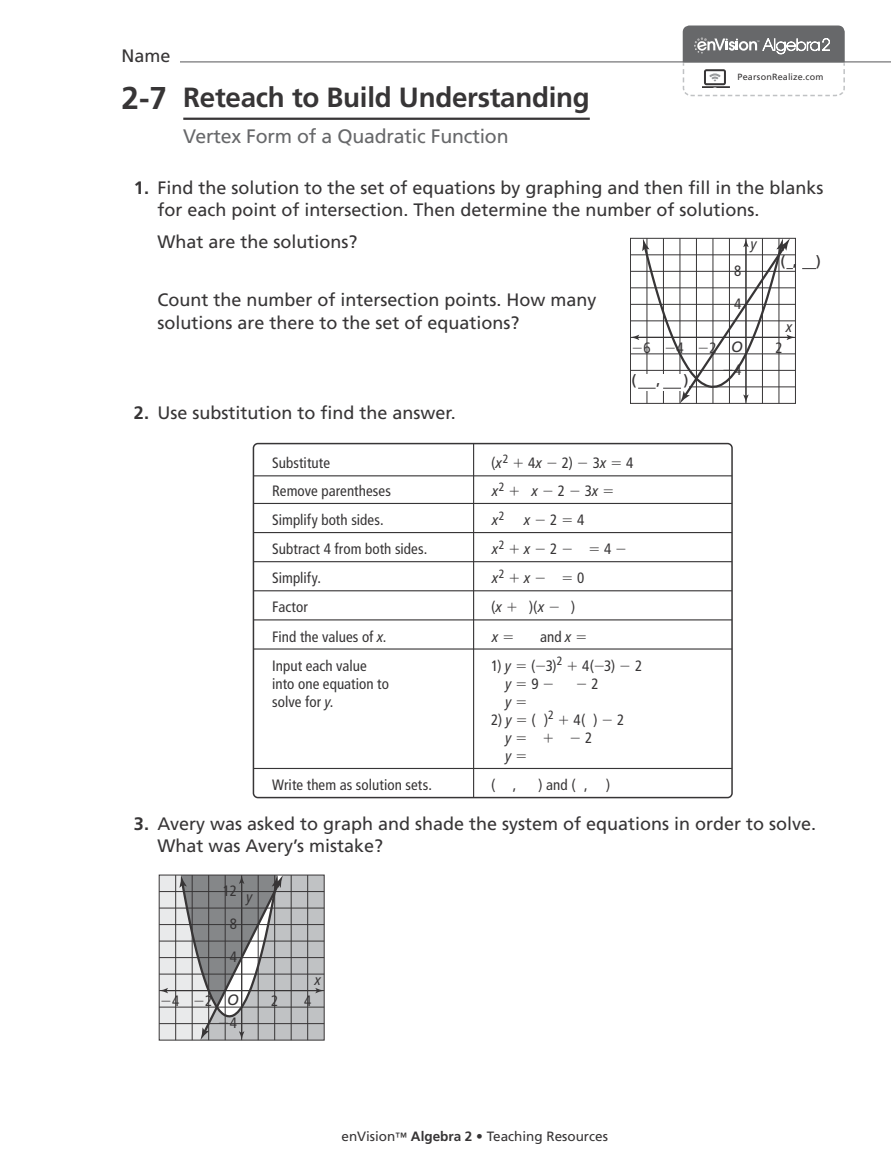
<style>
.page{position:relative;width:891px;height:1175px;background:#fff}
.page>*{position:absolute;margin:0;border:0;box-sizing:border-box;transform-origin:0 0}
.t1{font:700 27.75px "Frutiger LT Com";letter-spacing:-.01em;color:#373536}
.t2{font:19.5px "Frutiger LT Com";letter-spacing:-.01em;color:#67686a}
.t3{font:18px/22.5px "Frutiger LT Com";color:#373536}
.t4{font:condensed 15px/29.1px "Frutiger LT Com";letter-spacing:.005em;color:#373536}
.t5{font:italic condensed 15px "Frutiger LT Com";color:#373536}
.t6{font:700 condensed 15px "Frutiger LT Com";color:#373536}
.t7{font:13.5px "Frutiger LT Com";color:#373536}
.t8{font:9px "Frutiger LT Com";letter-spacing:.02em;color:#373536}
.s1{font-size:31.5px}
.s2{font-weight:700}
.s3{font-style:italic;font-stretch:normal}
.s4{font-style:italic}
.s5{font-style:normal}
.s6{font-size:12px}
</style>
<div class="page">
<hr style="left:180px;top:61px;width:711px;height:1px;background:#67686a">
<svg style="left:682px;top:26px;width:164px;height:71px"></svg>
<hr style="left:183px;top:118px;width:407px;height:2px;background:#373536">
<div style="left:253px;top:443px;width:480px;height:355px;border:2px solid #373536;border-radius:4px"></div>
<hr style="left:253px;top:475px;width:479px;height:1px;background:#373536">
<hr style="left:473px;top:443px;width:1px;height:354px;background:#373536">
<hr style="left:253px;top:503px;width:479px;height:1px;background:#373536">
<hr style="left:253px;top:532px;width:479px;height:1px;background:#373536">
<hr style="left:253px;top:561px;width:479px;height:1px;background:#373536">
<hr style="left:253px;top:590px;width:479px;height:1px;background:#373536">
<hr style="left:253px;top:619px;width:479px;height:1px;background:#373536">
<hr style="left:253px;top:648px;width:479px;height:1px;background:#373536">
<hr style="left:253px;top:768px;width:479px;height:1px;background:#373536">
<svg style="left:159px;top:875px;width:165px;height:165px"></svg>
<svg style="left:802px;top:268px;width:14px;height:1px"></svg>
<svg style="left:630px;top:238px;width:165px;height:165px"></svg>
<p class="t3" style="left:122px;top:44px;width:51px">Name</p>
<p class="t8" style="left:737px;top:71px;width:88px">PearsonRealize.com</p>
<h1 class="t1" style="left:122px;top:80px;width:470px"><span class="s1">2-7</span> Reteach to Build Understanding</h1>
<p class="t2" style="left:183px;top:124px;width:327px">Vertex Form of a Quadratic Function</p>
<p class="t3" style="left:158px;top:176px;width:668px;text-indent:-24px"><span class="s2">1.</span> Find the solution to the set of equations by graphing and then fill in the blanks for each point of intersection. Then determine the number of solutions.</p>
<p class="t3" style="left:158px;top:230px;width:202px">What are the solutions?</p>
<p class="t5" style="left:751px;top:235px;width:8px">y</p>
<p class="t3" style="left:158px;top:288px;width:441px">Count the number of intersection points. How many solutions are there to the set of equations?</p>
<p class="t4" style="left:734px;top:256px;width:9px">8</p>
<p class="t4" style="left:734px;top:289px;width:9px">4</p>
<p class="t4" style="left:631px;top:333px;width:113px">−6 −4 −2 <span class="s3">O</span></p>
<p class="t6" style="left:632px;top:371px;width:6px">(</p>
<p class="t6" style="left:656px;top:371px;width:5px">,</p>
<p class="t6" style="left:684px;top:371px;width:6px">)</p>
<p class="t4" style="left:722px;top:355px;width:21px">−4</p>
<p class="t3" style="left:134px;top:401px;width:323px"><span class="s2">2.</span> Use substitution to find the answer.</p>
<p class="t4" style="left:272px;top:449px;width:120px;line-height:27.6px">Substitute<br>Remove parentheses</p>
<p class="t4" style="left:272px;top:505px;width:157px">Simplify both sides.<br>Subtract 4 from both sides.<br>Simplify.<br>Factor<br>Find the values of <span class="s4">x</span>.<br>Input each value</p>
<p class="t4" style="left:272px;top:674px;width:118px;line-height:18px">into one equation to solve for <span class="s4">y</span>.</p>
<p class="t4" style="left:491px;top:448px;width:19px">(<span class="s4">x</span><sup>2</sup></p>
<p class="t4" style="left:528px;top:448px;width:80px">4<span class="s4">x</span> − 2) − 3<span class="s4">x</span></p>
<p class="t4" style="left:626px;top:448px;width:9px">4</p>
<p class="t5" style="left:492px;top:481px;width:14px">x<sup>2</sup></p>
<p class="t5" style="left:532px;top:481px;width:68px">x − <span class="s5">2</span> − <span class="s5">3</span>x</p>
<p class="t5" style="left:492px;top:510px;width:14px">x<sup>2</sup></p>
<p class="t5" style="left:524px;top:510px;width:35px">x− <span class="s5">2</span></p>
<p class="t4" style="left:577px;top:505px;width:9px">4</p>
<p class="t5" style="left:492px;top:540px;width:14px">x<sup>2</sup></p>
<p class="t5" style="left:524px;top:540px;width:51px">x− <span class="s5">2</span> −</p>
<p class="t4" style="left:604px;top:534px;width:25px">4 −</p>
<p class="t5" style="left:492px;top:569px;width:14px">x<sup>2</sup></p>
<p class="t5" style="left:524px;top:569px;width:24px">x−</p>
<p class="t4" style="left:577px;top:563px;width:9px">0</p>
<p class="t4" style="left:491px;top:592px;width:13px">(<span class="s4">x</span></p>
<p class="t4" style="left:529px;top:592px;width:48px">)(<span class="s4">x</span>− )</p>
<p class="t5" style="left:492px;top:627px;width:8px">x</p>
<p class="t4" style="left:540px;top:621px;width:33px">and <span class="s4">x</span></p>
<p class="t4" style="left:491px;top:651px;width:22px">1) <span class="s4">y</span></p>
<p class="t4" style="left:531px;top:651px;width:33px">(−3)<sup>2</sup></p>
<p class="t4" style="left:582px;top:651px;width:62px">4(−3) − 2</p>
<p class="t5" style="left:506px;top:674px;width:8px">y</p>
<p class="t4" style="left:531px;top:669px;width:25px">9 −</p>
<p class="t4" style="left:575px;top:669px;width:25px">− 2</p>
<p class="t5" style="left:506px;top:692px;width:8px">y</p>
<p class="t4" style="left:491px;top:705px;width:22px">2) <span class="s4">y</span></p>
<p class="t4" style="left:532px;top:705px;width:24px">( )<sup>2</sup></p>
<p class="t4" style="left:574px;top:705px;width:52px">4( ) − 2</p>
<p class="t5" style="left:506px;top:728px;width:8px">y</p>
<p class="t4" style="left:569px;top:723px;width:25px">− 2</p>
<p class="t5" style="left:506px;top:746px;width:8px">y</p>
<p class="t6" style="left:781px;top:251px;width:18px">( ,</p>
<p class="t6" style="left:816px;top:251px;width:6px">)</p>
<p class="t5" style="left:786px;top:317px;width:8px">x</p>
<p class="t4" style="left:775px;top:333px;width:9px">2</p>
<p class="t4" style="left:491px;top:770px;width:27px">( ,</p>
<p class="t4" style="left:539px;top:770px;width:73px">) and ( , )</p>
<p class="t3" style="left:158px;top:812px;width:660px;text-indent:-24px"><span class="s2">3.</span> Avery was asked to graph and shade the system of equations in order to solve.<br>What was Avery’s mistake?</p>
<p class="t5" style="left:246px;top:888px;width:8px">y</p>
<p class="t4" style="left:272px;top:770px;width:161px">Write them as solution sets.</p>
<p class="t4" style="left:223px;top:876px;width:16px">12</p>
<p class="t4" style="left:230px;top:909px;width:9px">8</p>
<p class="t4" style="left:230px;top:942px;width:9px">4</p>
<p class="t4" style="left:160px;top:986px;width:80px">−4 −2 <span class="s3">O</span></p>
<p class="t4" style="left:217px;top:1008px;width:21px">−4</p>
<p class="t5" style="left:315px;top:970px;width:8px">x</p>
<p class="t4" style="left:271px;top:986px;width:9px">2</p>
<p class="t4" style="left:304px;top:986px;width:9px">4</p>
<p class="t7" style="left:342px;top:1127px;width:268px">enVision<span class="s6">™</span> <span class="s2">Algebra 2 •</span> Teaching Resources</p>
</div>
